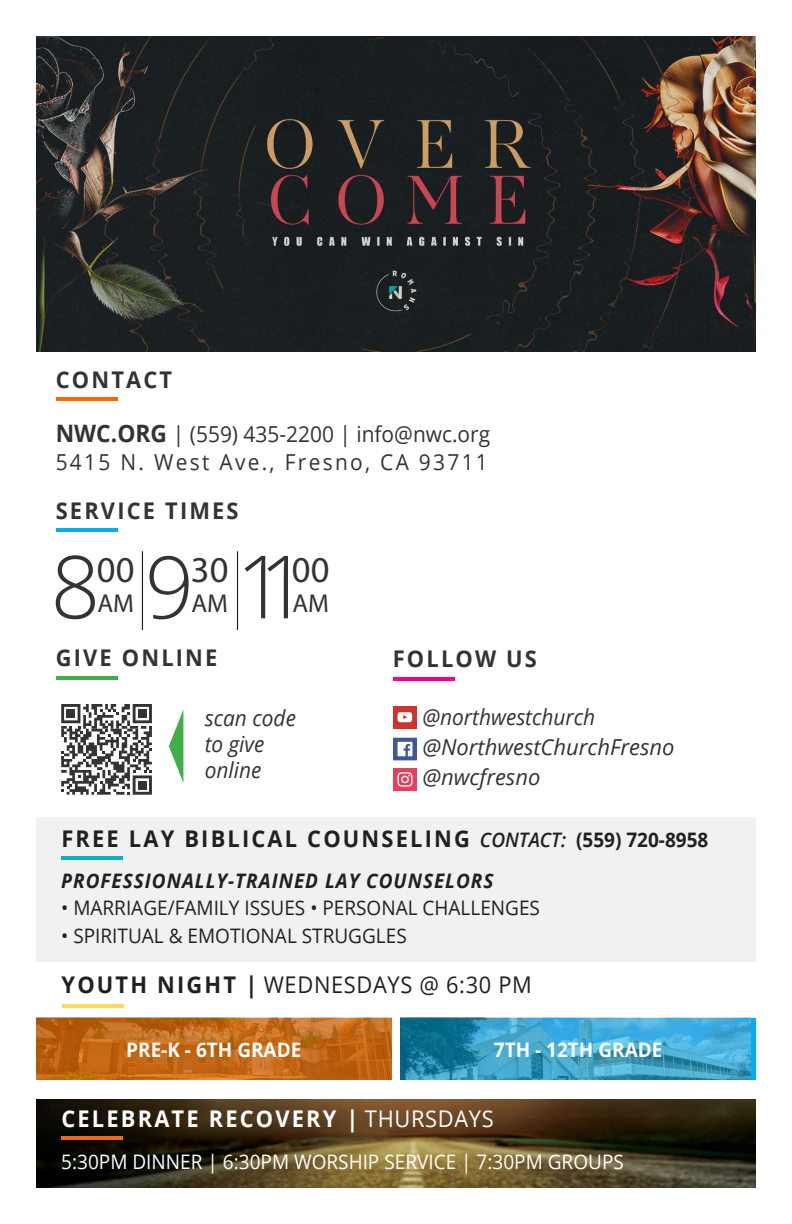
<style>
.page{position:relative;width:792px;height:1224px;background:#fff}
.page>*{position:absolute;margin:0;border:0;box-sizing:border-box;transform-origin:0 0}
.t1{font:300 87.4px "Open Sans";color:#323332}
.t2{font:300 87px "Open Sans";color:#323332}
.t3{font:300 86.6px "Open Sans";color:#323332}
.t4{font:36.6px "Myriad Pro";color:#323332}
.t5{font:26px "Myriad Pro";color:#323332}
.t6{font:700 23px "Open Sans";letter-spacing:.1em;color:#231f20;scale:.95 1}
.t7{font:700 23px "Open Sans";letter-spacing:.1em;color:#323332;scale:.95 1}
.t8{font:23px "Open Sans";letter-spacing:.03em;color:#231f20;scale:.95 1}
.t9{font:700 23px "Open Sans";letter-spacing:.1em;color:#fff;scale:.95 1}
.t10{font:italic 22px/26px "Open Sans";color:#323332;scale:.95 1}
.t11{font:22px "Open Sans";color:#323332;scale:.95 1}
.t12{font:italic 22px "Open Sans";color:#323332}
.t13{font:22px "Open Sans";letter-spacing:.11em;color:#323332;scale:.95 1}
.t14{font:20px "Open Sans";color:#231f20;scale:.95 1}
.t15{font:20px "Open Sans";color:#fff;scale:.95 1}
.t16{font:italic 700 20px "Open Sans";letter-spacing:.05em;color:#231f20;scale:.95 1}
.t17{font:700 20px "Open Sans";color:#fff;scale:.95 1}
.s1{font-weight:700;font-size:24px}
.s2{font-weight:600;font-style:italic;font-size:20px}
.s3{font-size:20px}
.s4{font-weight:700}
.s5{font-weight:400}
</style>
<div class="page">
<img style="left:36px;top:36px;width:720px;height:315px">
<hr style="left:56px;top:397px;width:61px;height:4px;background:#f60">
<hr style="left:56px;top:529px;width:61px;height:3px;background:#00aeef">
<svg style="left:245px;top:556px;width:20px;height:62px"></svg>
<hr style="left:142px;top:551px;width:1px;height:79px;background:#231f20">
<hr style="left:237px;top:551px;width:1px;height:79px;background:#231f20">
<hr style="left:56px;top:676px;width:61px;height:4px;background:#40ae49">
<svg style="left:61px;top:704px;width:91px;height:91px"></svg>
<div style="left:138px;top:710px;width:8px;height:8px;background:#323332"></div>
<div style="left:67px;top:710px;width:8px;height:8px;background:#323332"></div>
<div style="left:138px;top:781px;width:8px;height:8px;background:#323332"></div>
<svg style="left:169px;top:711px;width:14px;height:71px"></svg>
<hr style="left:393px;top:677px;width:61px;height:4px;background:#ed028c">
<img style="left:393px;top:706px;width:23px;height:84px">
<div style="left:36px;top:818px;width:720px;height:144px;background:#f1f1f1"></div>
<img style="left:36px;top:1100px;width:720px;height:88px">
<hr style="left:61px;top:856px;width:62px;height:4px;background:#00b5bf">
<hr style="left:61px;top:1137px;width:62px;height:3px;background:#ec6823">
<img style="left:36px;top:1018px;width:356px;height:62px">
<img style="left:400px;top:1018px;width:350px;height:62px">
<hr style="left:62px;top:1005px;width:61px;height:3px;background:#fed959">
<p class="t7" style="left:56px;top:363px;width:124px">CONTACT</p>
<p class="t11" style="left:56px;top:419px;width:459px"><span class="s1">NWC.ORG</span> | (559) 435-2200 | info@nwc.org</p>
<p class="t13" style="left:56px;top:447px;width:456px">5415 N. West Ave., Fresno, CA 93711</p>
<p class="t7" style="left:56px;top:494px;width:194px">SERVICE TIMES</p>
<h2 class="t2" style="left:51px;top:527px;width:51px">8</h2>
<h3 class="t4" style="left:97px;top:548px;width:39px">00</h3>
<h3 class="t3" style="left:145px;top:528px;width:51px">9</h3>
<h1 class="t1" style="left:259px;top:527px;width:51px">1</h1>
<h3 class="t4" style="left:191px;top:548px;width:39px">30</h3>
<h3 class="t4" style="left:292px;top:548px;width:39px">00</h3>
<h3 class="t5" style="left:97px;top:587px;width:38px">AM</h3>
<h3 class="t5" style="left:191px;top:587px;width:38px">AM</h3>
<h3 class="t5" style="left:292px;top:587px;width:38px">AM</h3>
<p class="t7" style="left:56px;top:642px;width:172px">GIVE ONLINE</p>
<p class="t7" style="left:393px;top:643px;width:153px">FOLLOW US</p>
<p class="t10" style="left:423px;top:704px;width:183px">@northwestchurch</p>
<p class="t12" style="left:423px;top:732px;width:254px">@NorthwestChurchFresno</p>
<p class="t12" style="left:423px;top:762px;width:119px">@nwcfresno</p>
<p class="t6" style="left:61px;top:822px;width:683px">FREE LAY BIBLICAL COUNSELING <span class="s2">CONTACT:</span> <span class="s3">(559) 720-8958</span></p>
<p class="t10" style="left:205px;top:705px;width:97px">scan code to give online</p>
<p class="t16" style="left:61px;top:866px;width:456px">PROFESSIONALLY-TRAINED LAY COUNSELORS</p>
<p class="t14" style="left:61px;top:894px;width:505px">• MARRIAGE/FAMILY ISSUES • PERSONAL CHALLENGES</p>
<p class="t14" style="left:61px;top:922px;width:365px">• SPIRITUAL &amp; EMOTIONAL STRUGGLES</p>
<p class="t8" style="left:62px;top:969px;width:497px"><span class="s4">YOUTH NIGHT |</span> WEDNESDAYS @ 6:30 PM</p>
<p class="t17" style="left:126px;top:1036px;width:186px">PRE-K - 6TH GRADE</p>
<p class="t17" style="left:494px;top:1036px;width:179px">7TH - 12TH GRADE</p>
<p class="t9" style="left:61px;top:1102px;width:457px">CELEBRATE RECOVERY | <span class="s5">THURSDAYS</span></p>
<p class="t15" style="left:61px;top:1148px;width:594px">5:30PM DINNER | 6:30PM WORSHIP SERVICE | 7:30PM GROUPS</p>
</div>
